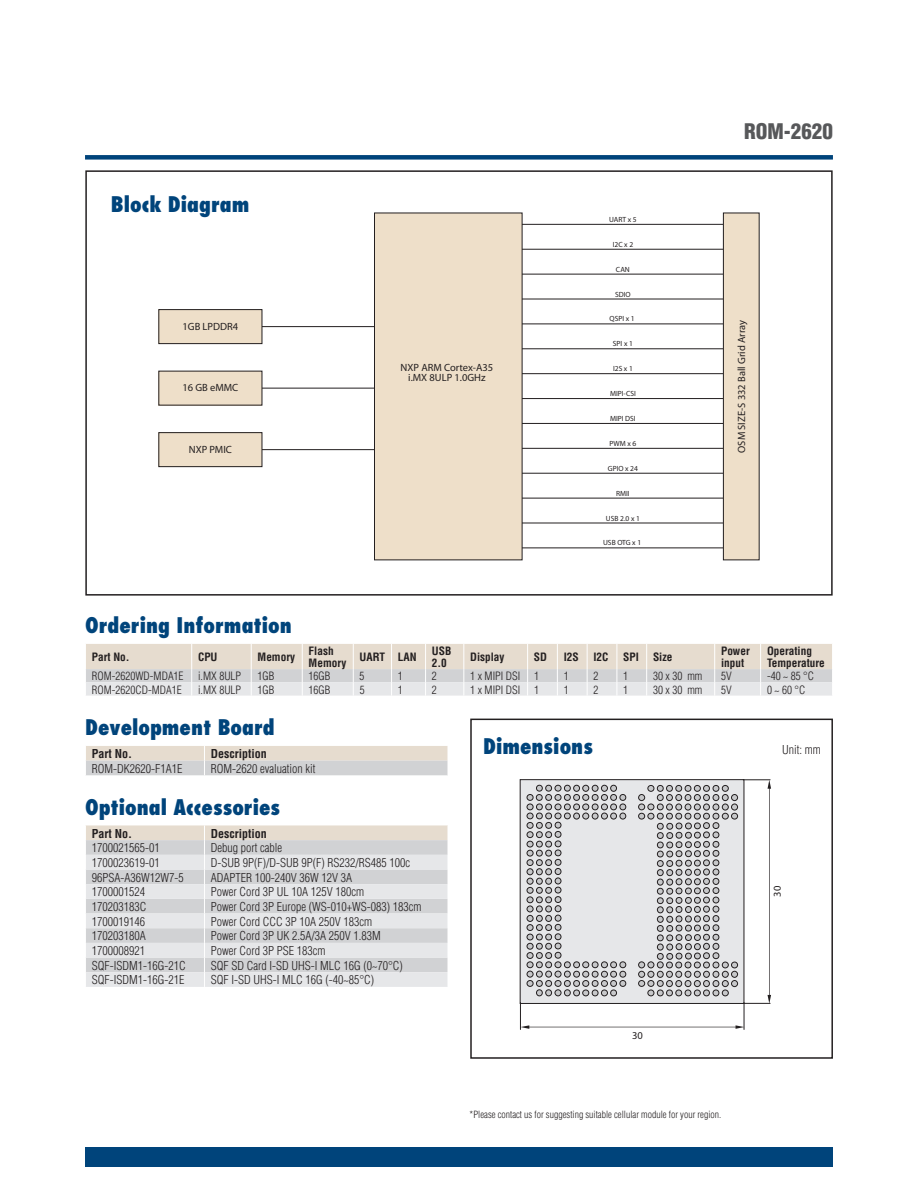
<style>
.page{position:relative;width:918px;height:1188px;background:#fff}
.page>*{position:absolute;margin:0;border:0;box-sizing:border-box;transform-origin:0 0}
.t1{font:800 condensed 21px "Futura";color:#00447b}
.t2{font:900 condensed 21px "Helvetica";color:#57585a}
.t3{font:300 condensed 12px "Helvetica";color:#231f20}
.t4{font:700 condensed 12px "Helvetica";color:#231f20}
.t5{font:300 condensed 11.25px "Helvetica";color:#231f20}
.t6{font:700 condensed 11.25px/12px "Helvetica";color:#231f20}
.t7{font:10.5px/10.5px "Myriad Pro";color:#231f20;text-align:center}
.t8{font:300 condensed 9.75px "Helvetica";color:#231f20}
.t9{font:7.5px "Myriad Pro";color:#231f20}
</style>
<div class="page">
<div style="left:85px;top:155px;width:748px;height:5px;background:#00447b"></div>
<div style="left:85px;top:1147px;width:748px;height:20px;background:#00447b"></div>
<div style="left:85px;top:170px;width:748px;height:426px;background:#fff;border:2px solid #231f20"></div>
<svg style="left:86px;top:644px;width:746px;height:52px"></svg>
<div style="left:470px;top:719px;width:363px;height:340px;border:2px solid #231f20"></div>
<svg style="left:86px;top:746px;width:362px;height:29px"></svg>
<svg style="left:86px;top:825px;width:362px;height:162px"></svg>
<svg style="left:520px;top:779px;width:251px;height:250px"></svg>
<hr style="left:245px;top:326px;width:133px;height:1px;background:#231f20">
<div style="left:159px;top:310px;width:103px;height:34px;background:#eedfc9"></div>
<div style="left:158px;top:309px;width:104px;height:35px;border:1px solid #231f20"></div>
<hr style="left:245px;top:388px;width:133px;height:1px;background:#231f20">
<div style="left:159px;top:371px;width:103px;height:34px;background:#eedfc9"></div>
<hr style="left:245px;top:449px;width:133px;height:1px;background:#231f20">
<div style="left:159px;top:433px;width:103px;height:34px;background:#eedfc9"></div>
<div style="left:158px;top:432px;width:104px;height:35px;border:1px solid #231f20"></div>
<hr style="left:522px;top:224px;width:202px;height:1px;background:#231f20">
<hr style="left:522px;top:249px;width:202px;height:1px;background:#231f20">
<hr style="left:522px;top:274px;width:202px;height:1px;background:#231f20">
<hr style="left:522px;top:299px;width:202px;height:1px;background:#231f20">
<hr style="left:522px;top:324px;width:202px;height:1px;background:#231f20">
<hr style="left:522px;top:348px;width:202px;height:1px;background:#231f20">
<hr style="left:522px;top:373px;width:202px;height:1px;background:#231f20">
<hr style="left:522px;top:398px;width:202px;height:1px;background:#231f20">
<hr style="left:522px;top:423px;width:202px;height:1px;background:#231f20">
<hr style="left:522px;top:448px;width:202px;height:1px;background:#231f20">
<hr style="left:522px;top:473px;width:202px;height:1px;background:#231f20">
<hr style="left:522px;top:498px;width:202px;height:1px;background:#231f20">
<hr style="left:522px;top:523px;width:202px;height:1px;background:#231f20">
<hr style="left:522px;top:548px;width:202px;height:1px;background:#231f20">
<div style="left:723px;top:213px;width:36px;height:347px;background:#eedfc9"></div>
<div style="left:723px;top:213px;width:37px;height:347px;border:1px solid #231f20"></div>
<div style="left:375px;top:213px;width:147px;height:347px;background:#eedfc9"></div>
<div style="left:374px;top:213px;width:148px;height:347px;border:1px solid #231f20"></div>
<h1 class="t1" style="left:111px;top:191px;width:140px">Block Diagram</h1>
<p class="t7" style="left:183px;top:321px;width:57px">1GB LPDDR4</p>
<p class="t7" style="left:182px;top:382px;width:57px">16 GB eMMC</p>
<p class="t7" style="left:189px;top:444px;width:45px">NXP PMIC</p>
<p class="t7" style="left:401px;top:362px;width:94px">NXP ARM Cortex-A35 i.MX 8ULP 1.0GHz</p>
<p class="t9" style="left:609px;top:215px;width:29px">UART x 5</p>
<p class="t9" style="left:613px;top:240px;width:22px">I2C x 2</p>
<p class="t9" style="left:616px;top:265px;width:15px">CAN</p>
<p class="t9" style="left:615px;top:289px;width:17px">SDIO</p>
<p class="t9" style="left:610px;top:314px;width:27px">QSPI x 1</p>
<p class="t9" style="left:613px;top:339px;width:21px">SPI x 1</p>
<p class="t9" style="left:613px;top:364px;width:21px">I2S x 1</p>
<p class="t9" style="left:610px;top:389px;width:27px">MIPI-CSI</p>
<p class="t9" style="left:610px;top:414px;width:27px">MIPI DSI</p>
<p class="t9" style="left:610px;top:439px;width:28px">PWM x 6</p>
<p class="t9" style="left:608px;top:464px;width:32px">GPIO x 24</p>
<p class="t9" style="left:616px;top:488px;width:15px">RMII</p>
<p class="t9" style="left:606px;top:513px;width:35px">USB 2.0 x 1</p>
<p class="t9" style="left:603px;top:538px;width:40px">USB OTG x 1</p>
<h1 class="t2" style="left:744px;top:118px;width:90px">ROM-2620</h1>
<p class="t7" style="left:736px;top:453px;width:134px;rotate:-90deg">OSM SIZE-S 332 Ball Grid Array</p>
<h1 class="t1" style="left:85px;top:612px;width:208px">Ordering Information</h1>
<p class="t6" style="left:92px;top:651px;width:39px">Part No.</p>
<p class="t6" style="left:198px;top:651px;width:21px">CPU</p>
<p class="t6" style="left:258px;top:651px;width:39px">Memory</p>
<p class="t6" style="left:309px;top:645px;width:39px">Flash<br>Memory</p>
<p class="t6" style="left:360px;top:651px;width:59px">UART LAN</p>
<p class="t6" style="left:432px;top:645px;width:21px">USB<br>2.0</p>
<p class="t6" style="left:470px;top:651px;width:36px">Display</p>
<p class="t6" style="left:534px;top:651px;width:15px">SD</p>
<p class="t6" style="left:564px;top:651px;width:17px">I2S</p>
<p class="t6" style="left:594px;top:651px;width:17px">I2C</p>
<p class="t6" style="left:623px;top:651px;width:17px">SPI</p>
<p class="t6" style="left:653px;top:651px;width:21px">Size</p>
<p class="t6" style="left:721px;top:645px;width:30px">Power input</p>
<p class="t6" style="left:767px;top:645px;width:59px">Operating<br>Temperature</p>
<p class="t5" style="left:92px;top:669px;width:93px">ROM-2620WD-MDA1E</p>
<p class="t5" style="left:198px;top:669px;width:45px">i.MX 8ULP</p>
<p class="t5" style="left:258px;top:669px;width:18px">1GB</p>
<p class="t5" style="left:309px;top:669px;width:23px">16GB</p>
<p class="t5" style="left:360px;top:669px;width:6px">5</p>
<p class="t5" style="left:398px;top:669px;width:6px">1</p>
<p class="t5" style="left:432px;top:669px;width:6px">2</p>
<p class="t5" style="left:470px;top:669px;width:70px">1 x MIPI DSI 1</p>
<p class="t5" style="left:564px;top:669px;width:6px">1</p>
<p class="t5" style="left:594px;top:669px;width:6px">2</p>
<p class="t5" style="left:623px;top:669px;width:6px">1</p>
<p class="t5" style="left:653px;top:669px;width:51px">30 x 30 mm</p>
<p class="t5" style="left:721px;top:669px;width:12px">5V</p>
<p class="t5" style="left:767px;top:669px;width:48px">-40 ~ 85 °C</p>
<p class="t5" style="left:92px;top:682px;width:91px">ROM-2620CD-MDA1E</p>
<p class="t5" style="left:198px;top:682px;width:45px">i.MX 8ULP</p>
<p class="t5" style="left:258px;top:682px;width:18px">1GB</p>
<p class="t5" style="left:309px;top:682px;width:23px">16GB</p>
<p class="t5" style="left:360px;top:682px;width:6px">5</p>
<p class="t5" style="left:398px;top:682px;width:6px">1</p>
<p class="t5" style="left:432px;top:682px;width:6px">2</p>
<p class="t5" style="left:470px;top:682px;width:70px">1 x MIPI DSI 1</p>
<p class="t5" style="left:564px;top:682px;width:6px">1</p>
<p class="t5" style="left:594px;top:682px;width:6px">2</p>
<p class="t5" style="left:623px;top:682px;width:6px">1</p>
<p class="t5" style="left:653px;top:682px;width:51px">30 x 30 mm</p>
<p class="t5" style="left:721px;top:682px;width:12px">5V</p>
<p class="t5" style="left:767px;top:682px;width:40px">0 ~ 60 °C</p>
<h1 class="t1" style="left:85px;top:714px;width:191px">Development Board</h1>
<p class="t4" style="left:92px;top:746px;width:42px">Part No.</p>
<p class="t4" style="left:211px;top:746px;width:57px">Description</p>
<p class="t3" style="left:92px;top:761px;width:92px">ROM-DK2620-F1A1E</p>
<p class="t3" style="left:211px;top:761px;width:106px">ROM-2620 evaluation kit</p>
<h1 class="t1" style="left:85px;top:794px;width:197px">Optional Accessories</h1>
<p class="t4" style="left:92px;top:826px;width:42px">Part No.</p>
<p class="t4" style="left:211px;top:826px;width:57px">Description</p>
<p class="t3" style="left:92px;top:840px;width:69px">1700021565-01</p>
<p class="t3" style="left:211px;top:840px;width:73px">Debug port cable</p>
<p class="t3" style="left:92px;top:855px;width:69px">1700023619-01</p>
<p class="t3" style="left:211px;top:855px;width:201px">D-SUB 9P(F)/D-SUB 9P(F) RS232/RS485 100c</p>
<p class="t3" style="left:92px;top:870px;width:93px">96PSA-A36W12W7-5</p>
<p class="t3" style="left:211px;top:870px;width:143px">ADAPTER 100-240V 36W 12V 3A</p>
<p class="t3" style="left:92px;top:884px;width:55px">1700001524</p>
<p class="t3" style="left:211px;top:884px;width:155px">Power Cord 3P UL 10A 125V 180cm</p>
<p class="t3" style="left:92px;top:899px;width:56px">170203183C</p>
<p class="t3" style="left:211px;top:899px;width:212px">Power Cord 3P Europe (WS-010+WS-083) 183cm</p>
<p class="t3" style="left:92px;top:914px;width:55px">1700019146</p>
<p class="t3" style="left:211px;top:914px;width:163px">Power Cord CCC 3P 10A 250V 183cm</p>
<p class="t3" style="left:92px;top:929px;width:55px">170203180A</p>
<p class="t3" style="left:211px;top:929px;width:171px">Power Cord 3P UK 2.5A/3A 250V 1.83M</p>
<p class="t3" style="left:92px;top:943px;width:55px">1700008921</p>
<p class="t3" style="left:211px;top:943px;width:116px">Power Cord 3P PSE 183cm</p>
<p class="t3" style="left:92px;top:958px;width:95px">SQF-ISDM1-16G-21C</p>
<p class="t3" style="left:211px;top:958px;width:194px">SQF SD Card I-SD UHS-I MLC 16G (0~70°C)</p>
<p class="t3" style="left:92px;top:973px;width:94px">SQF-ISDM1-16G-21E</p>
<p class="t3" style="left:211px;top:973px;width:165px">SQF I-SD UHS-I MLC 16G (-40~85°C)</p>
<h1 class="t1" style="left:483px;top:733px;width:111px">Dimensions</h1>
<p class="t3" style="left:782px;top:742px;width:40px">Unit: mm</p>
<p class="t7" style="left:772px;top:897px;width:12px;rotate:-90deg">30</p>
<p class="t7" style="left:632px;top:1030px;width:12px">30</p>
<p class="t8" style="left:470px;top:1109px;width:253px">*Please contact us for suggesting suitable cellular module for your region.</p>
</div>
